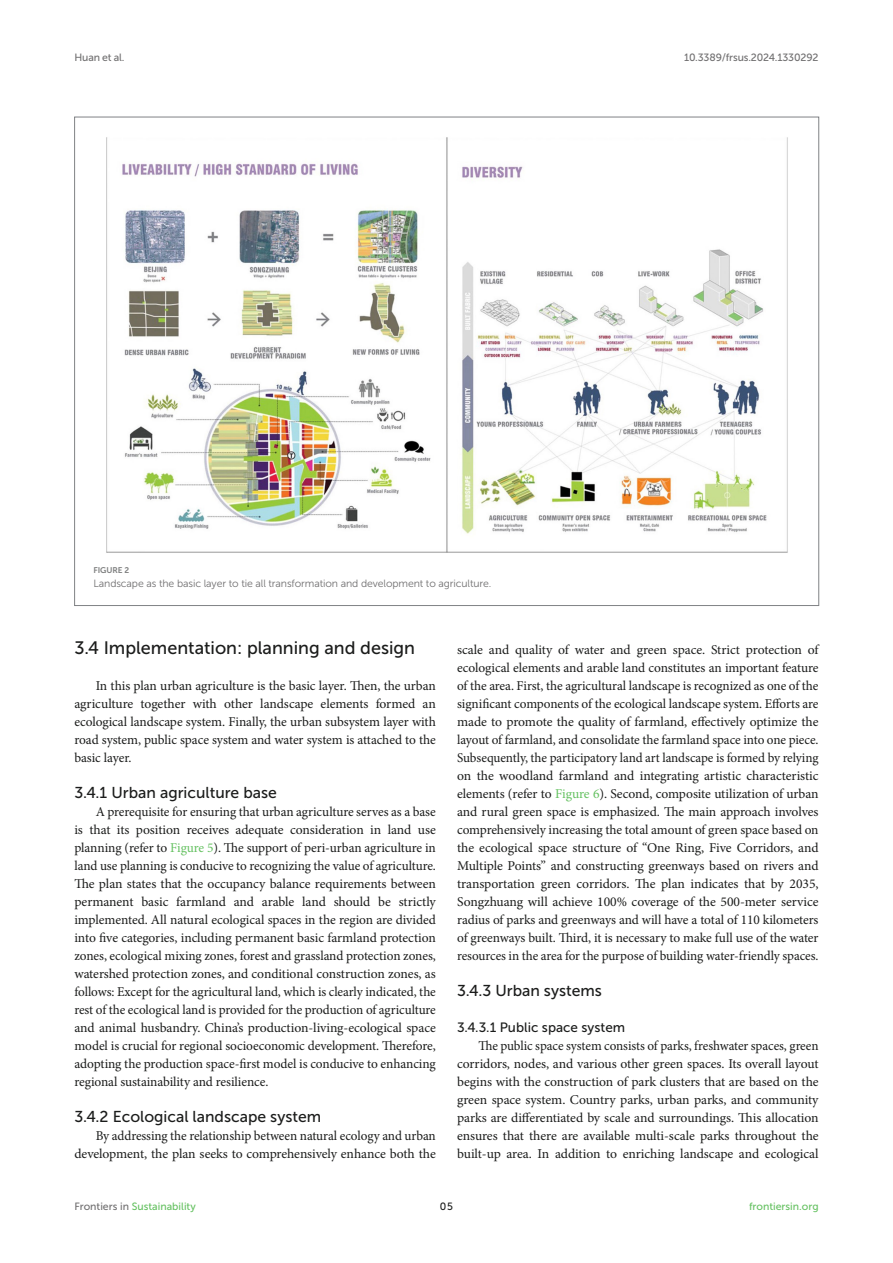
<style>
.page{position:relative;width:893px;height:1263px;background:#fff}
.page>*{position:absolute;margin:0;border:0;box-sizing:border-box;transform-origin:0 0}
.HEAD_2{font:18px "Museo Sans 500";color:#1b1c1b}
.HEAD_3{font:15.75px "Museo Sans 500";color:#1b1c1b}
.TEXT_FLUSH{font:13.5px/18px "Minion Pro";letter-spacing:-.005em;color:#1b1c1b;text-align:justify}
.HEAD_4_after_HEAD_3{font:13.5px "Museo Sans 500";color:#1b1c1b}
.FIG_LEG{font:10.5px "Museo Sans 300";letter-spacing:-.01em;color:#706f70}
.t1{font:10.5px "Museo Sans 500";color:#65c161}
.t2{font:10.5px "Museo Sans 500";letter-spacing:-.015em;color:#706f70}
.t3{font:10.5px "Museo Sans 500";color:#1b1c1b}
.FIG_HD{font:8.25px "Museo Sans 700";letter-spacing:-.01em;color:#7e7f7f}
.s1{color:#65c161}
.s2{color:#706f70}
</style>
<div class="page">
<img style="left:106px;top:137px;width:682px;height:416px">
<p class="t2" style="left:74px;top:51px;width:52px">Huan et al.</p>
<p class="t2" style="left:684px;top:51px;width:136px">10.3389/frsus.2024.1330292</p>
<p class="FIG_HD" style="left:94px;top:566px;width:37px">FIGURE 2</p>
<p class="FIG_LEG" style="left:94px;top:577px;width:399px">Landscape as the basic layer to tie all transformation and development to agriculture.</p>
<p class="HEAD_2" style="left:74px;top:638px;width:342px">3.4 Implementation: planning and design</p>
<p class="TEXT_FLUSH" style="left:74px;top:677px;width:363px;text-indent:21px">In this plan urban agriculture is the basic layer. Then, the urban agriculture together with other landscape elements formed an ecological landscape system. Finally, the urban subsystem layer with road system, public space system and water system is attached to the basic layer.</p>
<p class="HEAD_3" style="left:74px;top:784px;width:204px">3.4.1 Urban agriculture base</p>
<p class="TEXT_FLUSH" style="left:74px;top:803px;width:363px;text-indent:21px">A prerequisite for ensuring that urban agriculture serves as a base is that its position receives adequate consideration in land use planning (refer to <span class="s1">Figure 5</span>). The support of peri-urban agriculture in land use planning is conducive to recognizing the value of agriculture.<br>The plan states that the occupancy balance requirements between permanent basic farmland and arable land should be strictly implemented. All natural ecological spaces in the region are divided into five categories, including permanent basic farmland protection zones, ecological mixing zones, forest and grassland protection zones, watershed protection zones, and conditional construction zones, as follows: Except for the agricultural land, which is clearly indicated, the rest of the ecological land is provided for the production of agriculture and animal husbandry. China’s production-living-ecological space model is crucial for regional socioeconomic development. Therefore, adopting the production space-first model is conducive to enhancing regional sustainability and resilience.</p>
<p class="HEAD_3" style="left:74px;top:1108px;width:248px">3.4.2 Ecological landscape system</p>
<p class="TEXT_FLUSH" style="left:74px;top:1127px;width:363px;text-align:right">By addressing the relationship between natural ecology and urban development, the plan seeks to comprehensively enhance both the</p>
<p class="TEXT_FLUSH" style="left:457px;top:641px;width:363px">scale and quality of water and green space. Strict protection of ecological elements and arable land constitutes an important feature of the area. First, the agricultural landscape is recognized as one of the significant components of the ecological landscape system. Efforts are made to promote the quality of farmland, effectively optimize the layout of farmland, and consolidate the farmland space into one piece.<br>Subsequently, the participatory land art landscape is formed by relying on the woodland farmland and integrating artistic characteristic elements (refer to <span class="s1">Figure 6</span>). Second, composite utilization of urban and rural green space is emphasized. The main approach involves comprehensively increasing the total amount of green space based on the ecological space structure of “One Ring, Five Corridors, and Multiple Points” and constructing greenways based on rivers and transportation green corridors. The plan indicates that by 2035, Songzhuang will achieve 100% coverage of the 500-meter service radius of parks and greenways and will have a total of 110 kilometers of greenways built. Third, it is necessary to make full use of the water resources in the area for the purpose of building water-friendly spaces.</p>
<p class="HEAD_3" style="left:457px;top:982px;width:146px">3.4.3 Urban systems</p>
<p class="HEAD_4_after_HEAD_3" style="left:457px;top:1020px;width:170px">3.4.3.1 Public space system</p>
<p class="TEXT_FLUSH" style="left:457px;top:1037px;width:363px;text-indent:21px">The public space system consists of parks, freshwater spaces, green corridors, nodes, and various other green spaces. Its overall layout begins with the construction of park clusters that are based on the green space system. Country parks, urban parks, and community parks are differentiated by scale and surroundings. This allocation ensures that there are available multi-scale parks throughout the built-up area. In addition to enriching landscape and ecological</p>
<p class="t1" style="left:74px;top:1200px;width:123px"><span class="s2">Frontiers in</span> Sustainability</p>
<p class="t3" style="left:440px;top:1200px;width:14px">05</p>
<p class="t1" style="left:749px;top:1200px;width:71px">frontiersin.org</p>
</div>
